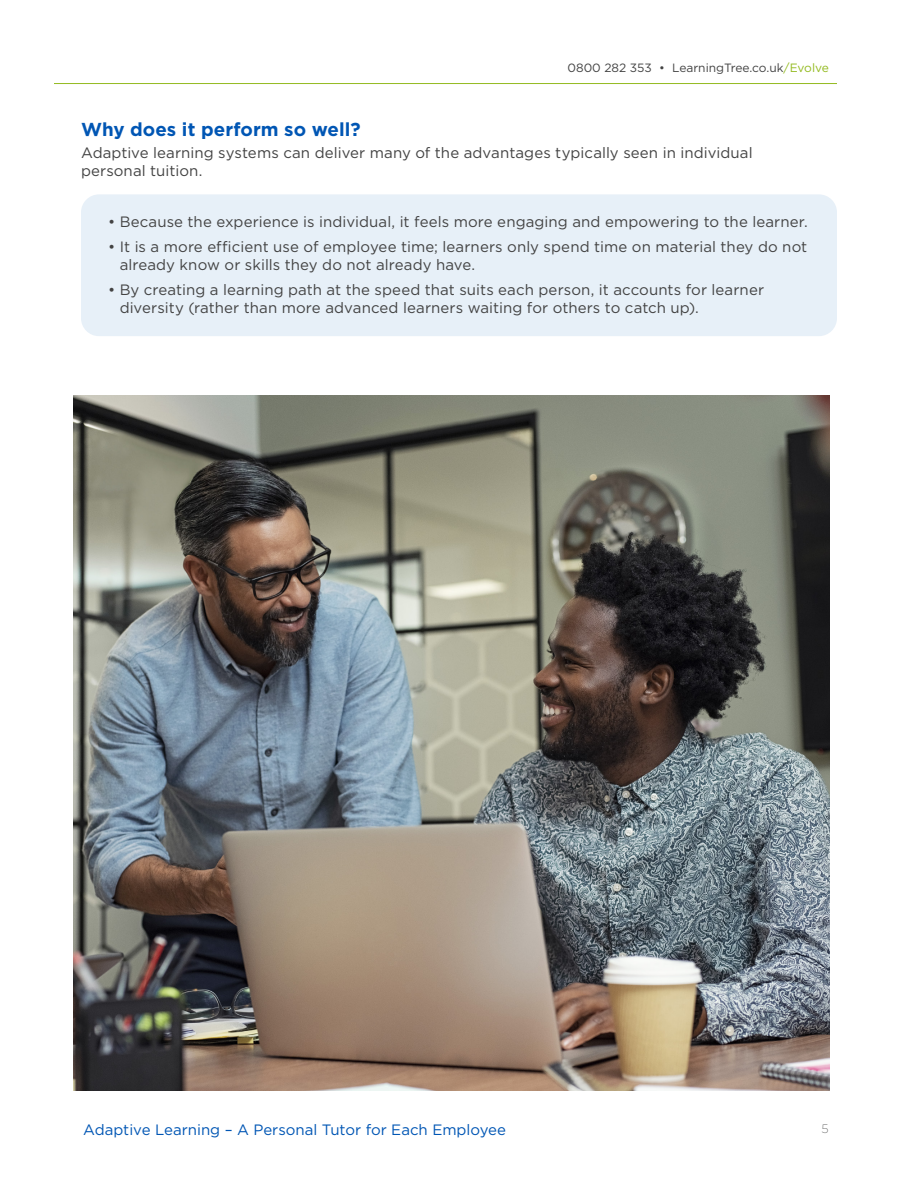
<style>
.page{position:relative;width:918px;height:1188px;background:#fff}
.page>*{position:absolute;margin:0;border:0;box-sizing:border-box;transform-origin:0 0}
.Sub_Topic_Headers{font:700 18.75px "Gotham";color:#0056b4}
.copy_-_general{font:15px/18px "Gotham";letter-spacing:.005em;color:#434343}
.t1{font:15px "Gotham";color:#0056b4}
.t2{font:12px "Gotham";color:#434343}
.t3{font:200 12px "Gotham";color:#434343}
.s1{color:#93ba1f}
</style>
<div class="page">
<hr style="left:54px;top:83px;width:783px;height:1px;background:#93ba1f">
<div style="left:81px;top:194px;width:756px;height:142px;background:#e7f0f8;border-radius:18px"></div>
<img style="left:73px;top:395px;width:756px;height:696px">
<p class="t2" style="left:568px;top:60px;width:263px">0800 282 353 • LearningTree.co.uk<span class="s1">/Evolve</span></p>
<p class="Sub_Topic_Headers" style="left:81px;top:118px;width:281px">Why does it perform so well?</p>
<p class="copy_-_general" style="left:81px;top:143px;width:673px">Adaptive learning systems can deliver many of the advantages typically seen in individual personal tuition.</p>
<p class="copy_-_general" style="left:108px;top:213px;width:701px">• Because the experience is individual, it feels more engaging and empowering to the learner.</p>
<p class="copy_-_general" style="left:120px;top:238px;width:689px;text-indent:-12px">• It is a more efficient use of employee time; learners only spend time on material they do not already know or skills they do not already have.</p>
<p class="copy_-_general" style="left:120px;top:281px;width:646px;text-indent:-12px">• By creating a learning path at the speed that suits each person, it accounts for learner diversity (rather than more advanced learners waiting for others to catch up).</p>
<p class="t1" style="left:83px;top:1121px;width:424px">Adaptive Learning – A Personal Tutor for Each Employee</p>
<p class="t3" style="left:822px;top:1122px;width:9px">5</p>
</div>
